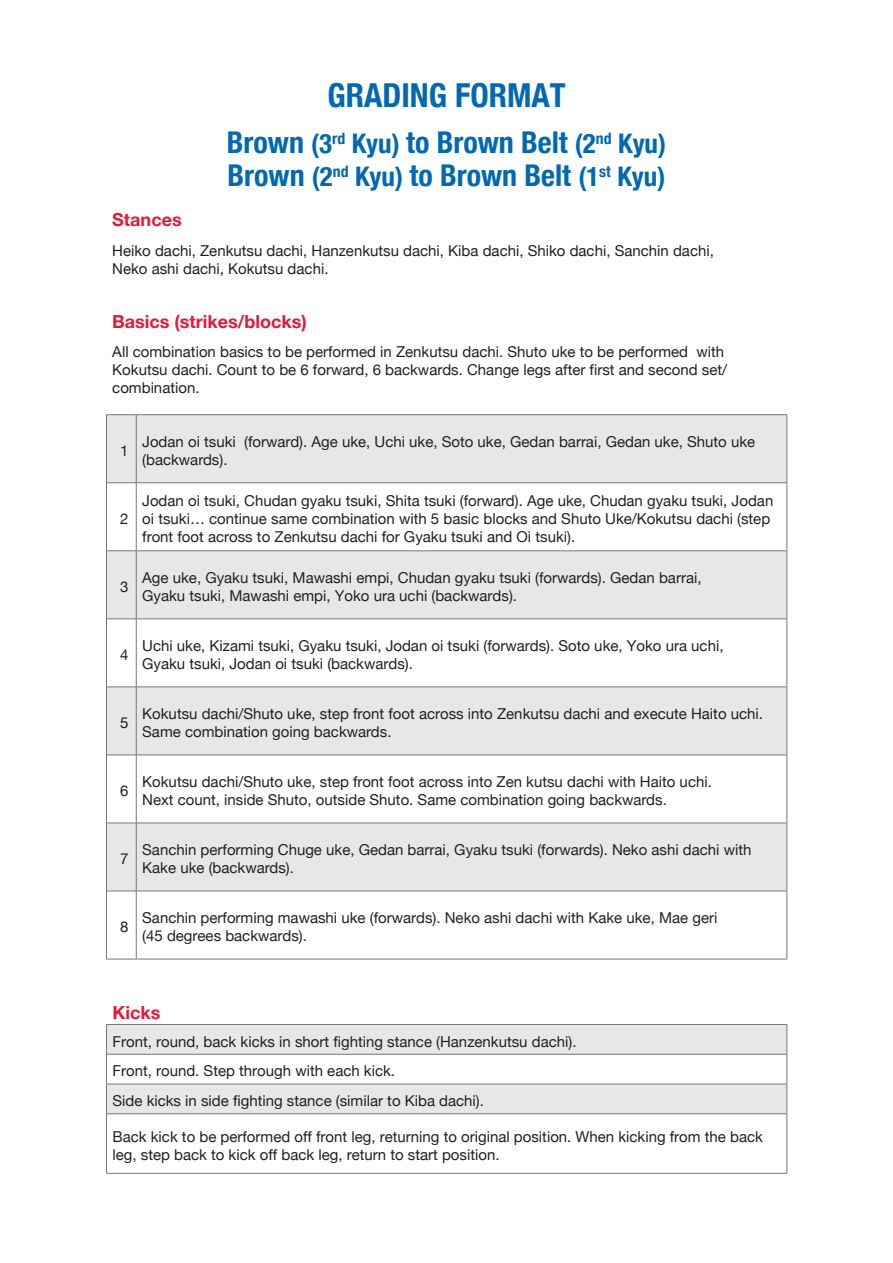
<style>
.page{position:relative;width:893px;height:1263px;background:#fff}
.page>*{position:absolute;margin:0;border:0;box-sizing:border-box;transform-origin:0 0}
.t1{font:700 condensed 33px "Helvetica Neue";color:#0168b3}
.t2{font:700 condensed 30px "Helvetica Neue";color:#0168b3}
.t3{font:700 18px "Helvetica Neue";color:#e51836}
.Body_Text{font:15px/18px "Helvetica Neue";color:#231f20}
.s1{font-size:27px}
</style>
<div class="page">
<div style="left:107px;top:415px;width:680px;height:67px;background:#e6e7e9"></div>
<svg style="left:107px;top:483px;width:680px;height:476px"></svg>
<hr style="left:106px;top:414px;width:30px;height:1px;background:#77777a">
<hr style="left:106px;top:415px;width:1px;height:68px;background:#77777a">
<hr style="left:136px;top:414px;width:651px;height:1px;background:#77777a">
<hr style="left:136px;top:415px;width:1px;height:68px;background:#77777a">
<hr style="left:787px;top:415px;width:1px;height:68px;background:#77777a">
<hr style="left:106px;top:482px;width:30px;height:1px;background:#77777a">
<hr style="left:106px;top:483px;width:1px;height:68px;background:#77777a">
<hr style="left:136px;top:482px;width:651px;height:1px;background:#77777a">
<hr style="left:136px;top:483px;width:1px;height:68px;background:#77777a">
<hr style="left:787px;top:483px;width:1px;height:68px;background:#77777a">
<hr style="left:106px;top:550px;width:30px;height:1px;background:#77777a">
<hr style="left:106px;top:551px;width:1px;height:68px;background:#77777a">
<hr style="left:136px;top:550px;width:651px;height:1px;background:#77777a">
<hr style="left:136px;top:551px;width:1px;height:68px;background:#77777a">
<hr style="left:787px;top:551px;width:1px;height:68px;background:#77777a">
<hr style="left:106px;top:619px;width:30px;height:1px;background:#77777a">
<hr style="left:106px;top:619px;width:1px;height:68px;background:#77777a">
<hr style="left:136px;top:619px;width:651px;height:1px;background:#77777a">
<hr style="left:136px;top:619px;width:1px;height:68px;background:#77777a">
<hr style="left:787px;top:619px;width:1px;height:68px;background:#77777a">
<hr style="left:106px;top:687px;width:30px;height:1px;background:#77777a">
<hr style="left:106px;top:687px;width:1px;height:68px;background:#77777a">
<hr style="left:136px;top:687px;width:651px;height:1px;background:#77777a">
<hr style="left:136px;top:687px;width:1px;height:68px;background:#77777a">
<hr style="left:787px;top:687px;width:1px;height:68px;background:#77777a">
<hr style="left:106px;top:755px;width:30px;height:1px;background:#77777a">
<hr style="left:106px;top:755px;width:1px;height:68px;background:#77777a">
<hr style="left:136px;top:755px;width:651px;height:1px;background:#77777a">
<hr style="left:136px;top:755px;width:1px;height:68px;background:#77777a">
<hr style="left:787px;top:755px;width:1px;height:68px;background:#77777a">
<hr style="left:106px;top:823px;width:30px;height:1px;background:#77777a">
<hr style="left:106px;top:823px;width:1px;height:68px;background:#77777a">
<hr style="left:136px;top:823px;width:651px;height:1px;background:#77777a">
<hr style="left:136px;top:823px;width:1px;height:68px;background:#77777a">
<hr style="left:787px;top:823px;width:1px;height:68px;background:#77777a">
<hr style="left:106px;top:891px;width:30px;height:1px;background:#77777a">
<hr style="left:106px;top:891px;width:1px;height:68px;background:#77777a">
<hr style="left:136px;top:891px;width:651px;height:1px;background:#77777a">
<hr style="left:136px;top:891px;width:1px;height:68px;background:#77777a">
<hr style="left:787px;top:891px;width:1px;height:68px;background:#77777a">
<hr style="left:106px;top:959px;width:30px;height:1px;background:#77777a">
<hr style="left:136px;top:959px;width:651px;height:1px;background:#77777a">
<svg style="left:107px;top:1114px;width:680px;height:59px"></svg>
<svg style="left:107px;top:1025px;width:680px;height:88px;fill:#e6e7e9"></svg>
<hr style="left:106px;top:1024px;width:681px;height:1px;background:#77777a">
<svg style="left:106px;top:1025px;width:1px;height:29px"></svg>
<svg style="left:787px;top:1025px;width:1px;height:29px"></svg>
<hr style="left:106px;top:1054px;width:681px;height:1px;background:#77777a">
<hr style="left:106px;top:1054px;width:1px;height:30px;background:#77777a">
<hr style="left:787px;top:1054px;width:1px;height:30px;background:#77777a">
<hr style="left:106px;top:1084px;width:681px;height:1px;background:#77777a">
<svg style="left:106px;top:1084px;width:1px;height:29px"></svg>
<svg style="left:787px;top:1084px;width:1px;height:29px"></svg>
<hr style="left:106px;top:1113px;width:681px;height:1px;background:#77777a">
<hr style="left:106px;top:1114px;width:1px;height:59px;background:#77777a">
<hr style="left:787px;top:1114px;width:1px;height:59px;background:#77777a">
<hr style="left:106px;top:1173px;width:681px;height:1px;background:#77777a">
<p class="t1" style="left:327px;top:68px;width:240px">GRADING FORMAT</p>
<p class="t2" style="left:227px;top:117px;width:441px">Brown <span class="s1">(3</span><sup>rd</sup> <span class="s1">Kyu)</span> to Brown Belt <span class="s1">(2</span><sup>nd</sup> <span class="s1">Kyu)</span></p>
<p class="t2" style="left:228px;top:150px;width:439px">Brown <span class="s1">(2</span><sup>nd</sup> <span class="s1">Kyu)</span> to Brown Belt <span class="s1">(1</span><sup>st</sup> <span class="s1">Kyu)</span></p>
<p class="t3" style="left:112px;top:206px;width:71px">Stances</p>
<p class="Body_Text" style="left:112px;top:242px;width:603px">Heiko dachi, Zenkutsu dachi, Hanzenkutsu dachi, Kiba dachi, Shiko dachi, Sanchin dachi,<br>Neko ashi dachi, Kokutsu dachi.</p>
<p class="t3" style="left:112px;top:308px;width:196px">Basics (strikes/blocks)</p>
<p class="Body_Text" style="left:112px;top:344px;width:616px">All combination basics to be performed in Zenkutsu dachi. Shuto uke to be performed with<br>Kokutsu dachi. Count to be 6 forward, 6 backwards. Change legs after first and second set/ combination.</p>
<p class="Body_Text" style="left:120px;top:442px;width:10px">1</p>
<p class="Body_Text" style="left:142px;top:433px;width:614px">Jodan oi tsuki (forward). Age uke, Uchi uke, Soto uke, Gedan barrai, Gedan uke, Shuto uke (backwards).</p>
<p class="Body_Text" style="left:120px;top:510px;width:10px">2</p>
<p class="Body_Text" style="left:142px;top:492px;width:633px">Jodan oi tsuki, Chudan gyaku tsuki, Shita tsuki (forward). Age uke, Chudan gyaku tsuki, Jodan oi tsuki… continue same combination with 5 basic blocks and Shuto Uke/Kokutsu dachi (step front foot across to Zenkutsu dachi for Gyaku tsuki and Oi tsuki).</p>
<p class="Body_Text" style="left:120px;top:578px;width:10px">3</p>
<p class="Body_Text" style="left:142px;top:569px;width:561px">Age uke, Gyaku tsuki, Mawashi empi, Chudan gyaku tsuki (forwards). Gedan barrai,<br>Gyaku tsuki, Mawashi empi, Yoko ura uchi (backwards).</p>
<p class="Body_Text" style="left:120px;top:646px;width:10px">4</p>
<p class="Body_Text" style="left:142px;top:637px;width:583px">Uchi uke, Kizami tsuki, Gyaku tsuki, Jodan oi tsuki (forwards). Soto uke, Yoko ura uchi,<br>Gyaku tsuki, Jodan oi tsuki (backwards).</p>
<p class="Body_Text" style="left:120px;top:714px;width:10px">5</p>
<p class="Body_Text" style="left:142px;top:705px;width:622px">Kokutsu dachi/Shuto uke, step front foot across into Zenkutsu dachi and execute Haito uchi.<br>Same combination going backwards.</p>
<p class="Body_Text" style="left:120px;top:783px;width:10px">6</p>
<p class="Body_Text" style="left:142px;top:774px;width:571px">Kokutsu dachi/Shuto uke, step front foot across into Zen kutsu dachi with Haito uchi.<br>Next count, inside Shuto, outside Shuto. Same combination going backwards.</p>
<p class="Body_Text" style="left:120px;top:851px;width:10px">7</p>
<p class="Body_Text" style="left:142px;top:842px;width:611px">Sanchin performing Chuge uke, Gedan barrai, Gyaku tsuki (forwards). Neko ashi dachi with<br>Kake uke (backwards).</p>
<p class="Body_Text" style="left:120px;top:919px;width:10px">8</p>
<p class="Body_Text" style="left:142px;top:910px;width:577px">Sanchin performing mawashi uke (forwards). Neko ashi dachi with Kake uke, Mae geri (45 degrees backwards).</p>
<p class="t3" style="left:112px;top:998px;width:49px">Kicks</p>
<p class="Body_Text" style="left:112px;top:1033px;width:465px">Front, round, back kicks in short fighting stance (Hanzenkutsu dachi).</p>
<p class="Body_Text" style="left:112px;top:1063px;width:284px">Front, round. Step through with each kick.</p>
<p class="Body_Text" style="left:112px;top:1092px;width:373px">Side kicks in side fighting stance (similar to Kiba dachi).</p>
<p class="Body_Text" style="left:112px;top:1128px;width:652px">Back kick to be performed off front leg, returning to original position. When kicking from the back leg, step back to kick off back leg, return to start position.</p>
</div>
